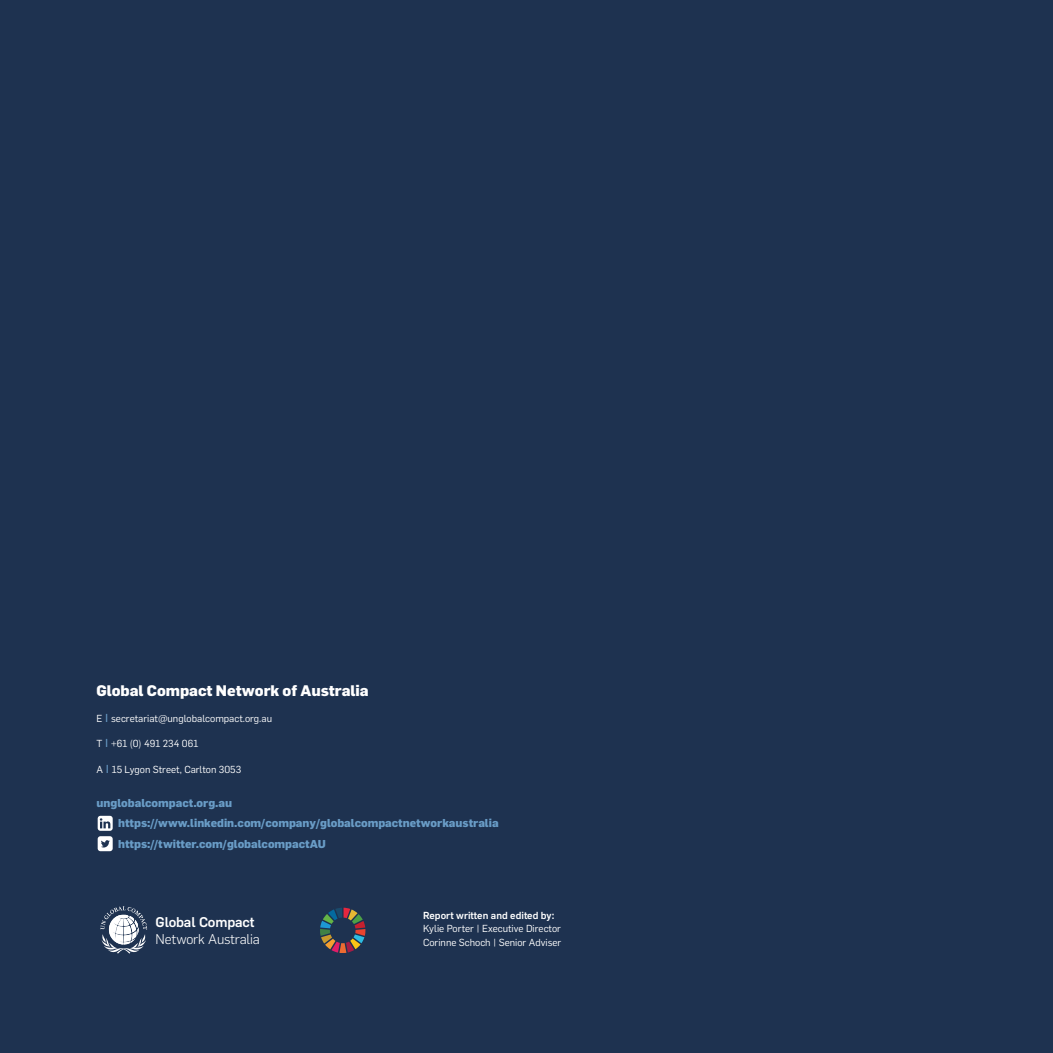
<style>
.page{position:relative;width:1053px;height:1053px;background:#fff}
.page>*{position:absolute;margin:0;border:0;box-sizing:border-box;transform-origin:0 0}
.Body_copy{font:800 15px "Flama";color:#fff}
.t1{font:300 13.88px/16.1px "Flama";letter-spacing:-.02em;color:#fff}
.Body_copy-2{font:800 11.25px "Flama";color:#699cc6}
.Body_copy-3{font:10px/13.8px "Flama";color:#fff}
.s1{font-family:"Arial";font-size:11.25px;color:#699cc6}
.s2{font-weight:500}
</style>
<div class="page">
<div style="left:0;top:0;width:1052px;height:1052px;background:#1e3250"></div>
<svg style="left:100px;top:906px;width:47px;height:47px"></svg>
<svg style="left:320px;top:907px;width:45px;height:45px"></svg>
<svg style="left:98px;top:815px;width:15px;height:15px"></svg>
<svg style="left:98px;top:836px;width:15px;height:15px"></svg>
<p class="Body_copy" style="left:97px;top:679px;width:273px">Global Compact Network of Australia</p>
<p class="Body_copy-3" style="left:97px;top:710px;width:177px">E <span class="s1">I</span> secretariat@unglobalcompact.org.au</p>
<p class="Body_copy-3" style="left:97px;top:736px;width:103px">T <span class="s1">I</span> +61 (0) 491 234 061</p>
<p class="Body_copy-3" style="left:97px;top:761px;width:146px">A <span class="s1">I</span> 15 Lygon Street, Carlton 3053</p>
<p class="Body_copy-2" style="left:97px;top:794px;width:137px">unglobalcompact.org.au</p>
<p class="Body_copy-2" style="left:118px;top:815px;width:382px">https://www.linkedin.com/company/globalcompactnetworkaustralia</p>
<p class="Body_copy-2" style="left:118px;top:835px;width:209px">https://twitter.com/globalcompactAU</p>
<p class="t1" style="left:156px;top:913px;width:106px"><span class="s2">Global Compact<br></span>Network Australia</p>
<p class="Body_copy-3" style="left:423px;top:907px;width:140px"><span class="s2">Report written and edited by:<br></span>Kylie Porter | Executive Director<br>Corinne Schoch | Senior Adviser</p>
</div>
